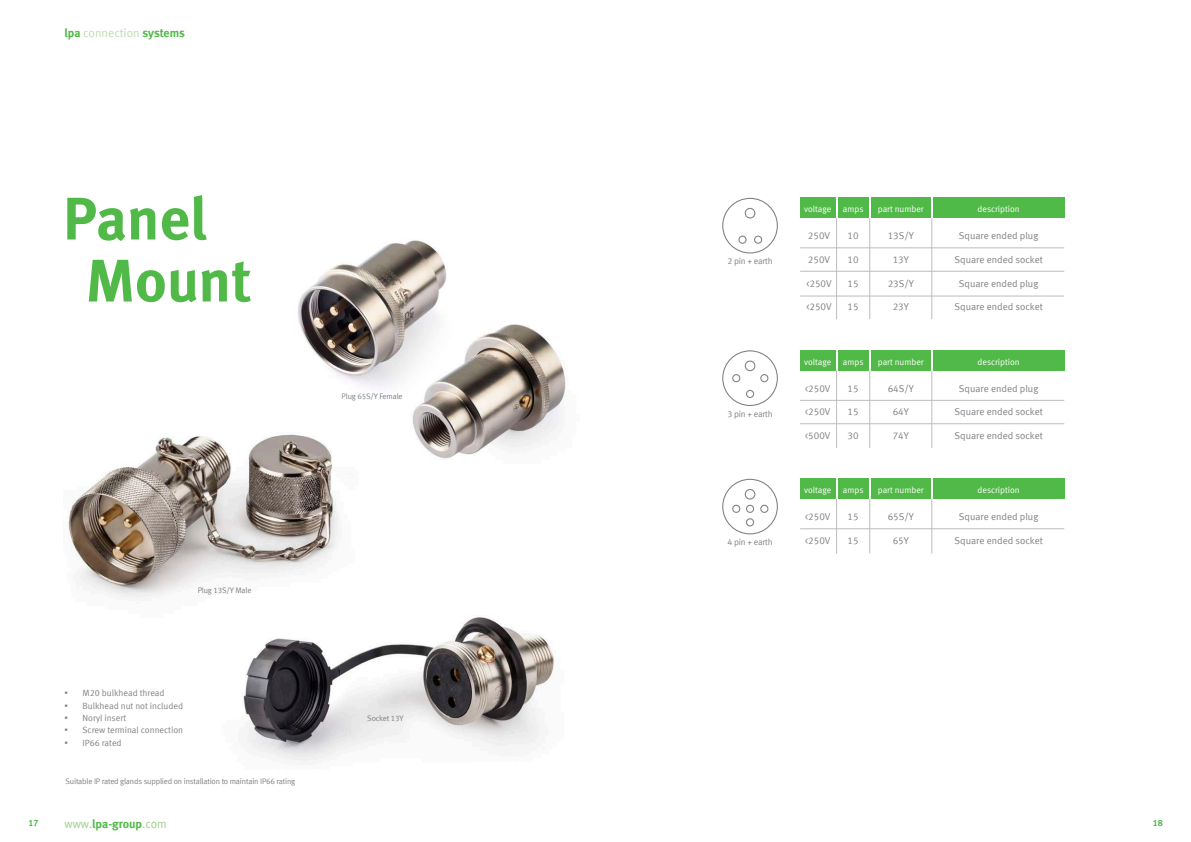
<style>
.page{position:relative;width:1191px;height:842px;background:#fff}
.page>*{position:absolute;margin:0;border:0;box-sizing:border-box;transform-origin:0 0}
.t1{font:700 60px/62px "EDFE Meta";color:#51b948}
.t2{font:700 12px "EDFE Meta";color:#51b948}
.t3{font:9.9px "EDFE Meta";color:#808285}
.t4{font:9px "EDFE Meta";color:#808285}
.t5{font:700 9px "EDFE Meta";color:#51b948}
.t6{font:8.8px "EDFE Meta";color:#fff}
.t7{font:8.8px "EDFE Meta";letter-spacing:-.02em;color:#808285}
.t8{font:8px "EDFE Meta";letter-spacing:-.02em;color:#808285}
.s1{font-weight:400;color:#bcddae}
.s2{font-family:"Trebuchet MS";font-size:10px}
.s3{font-weight:400;color:#9bcf8a}
</style>
<div class="page">
<img style="left:412px;top:324px;width:154px;height:135px">
<div style="left:800px;top:350px;width:35px;height:21px;background:#51b948"></div>
<div style="left:837px;top:350px;width:31px;height:21px;background:#51b948"></div>
<div style="left:871px;top:350px;width:59px;height:21px;background:#51b948"></div>
<div style="left:800px;top:198px;width:35px;height:20px;background:#51b948"></div>
<div style="left:837px;top:198px;width:31px;height:20px;background:#51b948"></div>
<div style="left:871px;top:198px;width:59px;height:20px;background:#51b948"></div>
<div style="left:722px;top:198px;width:56px;height:55px;border:1px solid #808285;border-radius:50%"></div>
<div style="left:738px;top:236px;width:8px;height:8px;border:1px solid #808285;border-radius:50%"></div>
<div style="left:754px;top:236px;width:8px;height:8px;border:1px solid #808285;border-radius:50%"></div>
<div style="left:744px;top:208px;width:11px;height:10px;border:1px solid #808285;border-radius:50%"></div>
<div style="left:722px;top:350px;width:56px;height:56px;border:1px solid #808285;border-radius:50%"></div>
<div style="left:732px;top:374px;width:8px;height:8px;border:1px solid #808285;border-radius:50%"></div>
<div style="left:760px;top:374px;width:8px;height:8px;border:1px solid #808285;border-radius:50%"></div>
<div style="left:746px;top:390px;width:8px;height:8px;border:1px solid #808285;border-radius:50%"></div>
<div style="left:744px;top:360px;width:11px;height:11px;border:1px solid #808285;border-radius:50%"></div>
<img style="left:243px;top:617px;width:312px;height:145px">
<div style="left:933px;top:350px;width:131px;height:21px;background:#51b948"></div>
<div style="left:933px;top:198px;width:131px;height:20px;background:#51b948"></div>
<img style="left:67px;top:434px;width:329px;height:185px">
<div style="left:800px;top:479px;width:35px;height:20px;background:#51b948"></div>
<div style="left:837px;top:479px;width:31px;height:20px;background:#51b948"></div>
<div style="left:871px;top:479px;width:59px;height:20px;background:#51b948"></div>
<div style="left:722px;top:479px;width:56px;height:55px;border:1px solid #808285;border-radius:50%"></div>
<div style="left:732px;top:505px;width:8px;height:8px;border:1px solid #808285;border-radius:50%"></div>
<div style="left:760px;top:505px;width:8px;height:8px;border:1px solid #808285;border-radius:50%"></div>
<div style="left:746px;top:518px;width:8px;height:8px;border:1px solid #808285;border-radius:50%"></div>
<div style="left:744px;top:489px;width:11px;height:11px;border:1px solid #808285;border-radius:50%"></div>
<div style="left:933px;top:479px;width:131px;height:20px;background:#51b948"></div>
<div style="left:746px;top:505px;width:8px;height:8px;border:1px solid #808285;border-radius:50%"></div>
<hr style="left:800px;top:247px;width:264px;height:1px;background:#bcbdc0">
<hr style="left:836px;top:218px;width:1px;height:101px;background:#bcbdc0">
<hr style="left:869px;top:218px;width:1px;height:101px;background:#bcbdc0">
<hr style="left:931px;top:218px;width:1px;height:101px;background:#bcbdc0">
<hr style="left:800px;top:271px;width:264px;height:1px;background:#bcbdc0">
<hr style="left:800px;top:295px;width:264px;height:1px;background:#bcbdc0">
<hr style="left:800px;top:400px;width:264px;height:1px;background:#bcbdc0">
<hr style="left:836px;top:371px;width:1px;height:77px;background:#bcbdc0">
<hr style="left:869px;top:371px;width:1px;height:77px;background:#bcbdc0">
<hr style="left:931px;top:371px;width:1px;height:77px;background:#bcbdc0">
<hr style="left:800px;top:423px;width:264px;height:1px;background:#bcbdc0">
<hr style="left:800px;top:528px;width:264px;height:1px;background:#bcbdc0">
<hr style="left:836px;top:499px;width:1px;height:54px;background:#bcbdc0">
<hr style="left:869px;top:499px;width:1px;height:54px;background:#bcbdc0">
<hr style="left:931px;top:499px;width:1px;height:54px;background:#bcbdc0">
<img style="left:298px;top:240px;width:173px;height:169px">
<p class="t2" style="left:64px;top:26px;width:122px">lpa <span class="s1">connection</span> systems</p>
<h1 class="t1" style="left:86px;top:187px;width:167px;text-indent:-23px">Panel<br>Mount</h1>
<p class="t8" style="left:342px;top:391px;width:63px">Plug 65S/Y Female</p>
<p class="t8" style="left:198px;top:585px;width:55px">Plug 13S/Y Male</p>
<p class="t4" style="left:64px;top:688px;width:102px"><span class="s2">▪</span> M20 bulkhead thread</p>
<p class="t4" style="left:64px;top:700px;width:120px"><span class="s2">▪</span> Bulkhead nut not included</p>
<p class="t4" style="left:64px;top:713px;width:63px"><span class="s2">▪</span> Noryl insert</p>
<p class="t4" style="left:64px;top:725px;width:120px"><span class="s2">▪</span> Screw terminal connection</p>
<p class="t4" style="left:64px;top:737px;width:59px"><span class="s2">▪</span> IP66 rated</p>
<p class="t8" style="left:66px;top:777px;width:231px">Suitable IP rated glands supplied on installation to maintain IP66 rating</p>
<p class="t8" style="left:367px;top:714px;width:38px">Socket 13Y</p>
<p class="t7" style="left:727px;top:256px;width:47px">2 pin + earth</p>
<p class="t7" style="left:727px;top:408px;width:47px">3 pin + earth</p>
<p class="t6" style="left:804px;top:204px;width:29px">voltage</p>
<p class="t3" style="left:808px;top:230px;width:24px">250V</p>
<p class="t3" style="left:808px;top:254px;width:24px">250V</p>
<p class="t3" style="left:806px;top:277px;width:27px">&lt;250V</p>
<p class="t3" style="left:806px;top:301px;width:27px">&lt;250V</p>
<p class="t6" style="left:843px;top:204px;width:22px">amps</p>
<p class="t3" style="left:847px;top:230px;width:13px">10</p>
<p class="t3" style="left:847px;top:254px;width:13px">10</p>
<p class="t3" style="left:847px;top:277px;width:13px">15</p>
<p class="t3" style="left:847px;top:301px;width:13px">15</p>
<p class="t6" style="left:878px;top:204px;width:47px">part number</p>
<p class="t3" style="left:887px;top:230px;width:28px">13S/Y</p>
<p class="t3" style="left:892px;top:254px;width:18px">13Y</p>
<p class="t3" style="left:887px;top:277px;width:28px">23S/Y</p>
<p class="t3" style="left:892px;top:301px;width:18px">23Y</p>
<p class="t6" style="left:804px;top:356px;width:29px">voltage</p>
<p class="t6" style="left:843px;top:356px;width:22px">amps</p>
<p class="t6" style="left:878px;top:356px;width:47px">part number</p>
<p class="t3" style="left:805px;top:382px;width:27px">&lt;250V</p>
<p class="t3" style="left:805px;top:406px;width:27px">&lt;250V</p>
<p class="t3" style="left:805px;top:430px;width:27px">&lt;500V</p>
<p class="t3" style="left:847px;top:382px;width:13px">15</p>
<p class="t3" style="left:847px;top:406px;width:13px">15</p>
<p class="t3" style="left:847px;top:430px;width:13px">30</p>
<p class="t3" style="left:887px;top:382px;width:28px">64S/Y</p>
<p class="t3" style="left:892px;top:406px;width:18px">64Y</p>
<p class="t3" style="left:892px;top:430px;width:18px">74Y</p>
<p class="t6" style="left:804px;top:485px;width:29px">voltage</p>
<p class="t6" style="left:843px;top:485px;width:22px">amps</p>
<p class="t6" style="left:878px;top:485px;width:47px">part number</p>
<p class="t3" style="left:805px;top:511px;width:27px">&lt;250V</p>
<p class="t3" style="left:805px;top:535px;width:27px">&lt;250V</p>
<p class="t3" style="left:887px;top:511px;width:28px">65S/Y</p>
<p class="t3" style="left:847px;top:511px;width:13px">15</p>
<p class="t3" style="left:847px;top:535px;width:13px">15</p>
<p class="t7" style="left:727px;top:537px;width:47px">4 pin + earth</p>
<p class="t3" style="left:892px;top:535px;width:18px">65Y</p>
<p class="t6" style="left:977px;top:204px;width:44px">description</p>
<p class="t3" style="left:959px;top:230px;width:81px">Square ended plug</p>
<p class="t3" style="left:954px;top:254px;width:90px">Square ended socket</p>
<p class="t3" style="left:959px;top:277px;width:81px">Square ended plug</p>
<p class="t3" style="left:954px;top:301px;width:90px">Square ended socket</p>
<p class="t6" style="left:977px;top:356px;width:44px">description</p>
<p class="t3" style="left:959px;top:382px;width:81px">Square ended plug</p>
<p class="t3" style="left:954px;top:406px;width:90px">Square ended socket</p>
<p class="t3" style="left:954px;top:430px;width:90px">Square ended socket</p>
<p class="t6" style="left:977px;top:485px;width:44px">description</p>
<p class="t3" style="left:959px;top:511px;width:81px">Square ended plug</p>
<p class="t3" style="left:954px;top:535px;width:90px">Square ended socket</p>
<p class="t5" style="left:28px;top:818px;width:12px">17</p>
<p class="t2" style="left:64px;top:816px;width:104px"><span class="s3">www.</span>lpa-group<span class="s3">.com</span></p>
<p class="t5" style="left:1152px;top:818px;width:12px">18</p>
</div>
